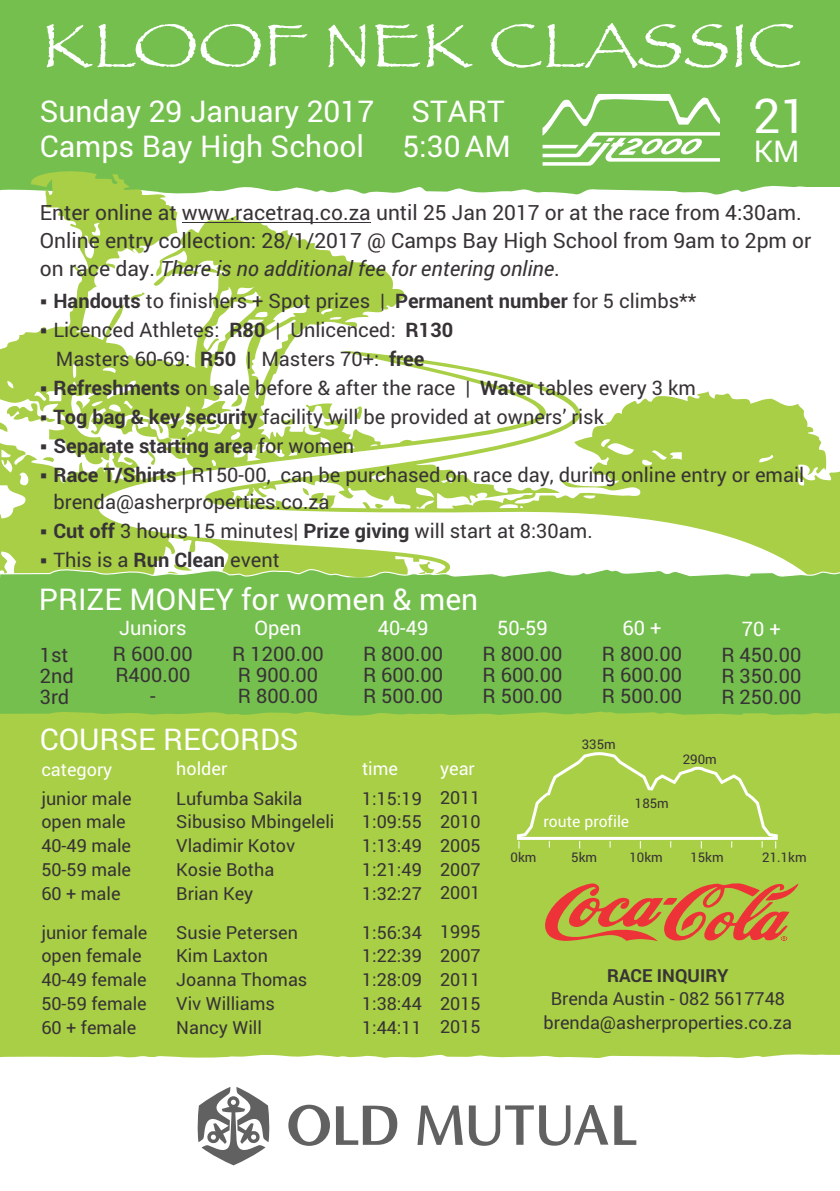
<style>
.page{position:relative;width:840px;height:1191px;background:#fff}
.page>*{position:absolute;margin:0;border:0;box-sizing:border-box;transform-origin:0 0}
.t1{font:48px "Roboto";color:#fff}
.t2{font:30px/35.6px "Roboto";color:#fff}
.t3{font:21px/27.6px "Roboto";color:#383336}
.t4{font:20px/21.2px "Roboto";color:#383336}
.t5{font:700 20px "Roboto";color:#383336}
.t6{font:20px "Roboto";color:#fff}
.t7{font:18px/23.8px "Roboto";color:#383336}
.t8{font:18px "Roboto";color:#fff}
.t9{font:700 18px "Roboto";color:#383336}
.t10{font:15.6px "Roboto";color:#fff}
.t11{font:13.2px "Roboto";color:#383336}
.s1{font-style:italic}
.s2{font-weight:700}
.s3{font-weight:400}
</style>
<div class="page">
<div style="left:0;top:0;width:839px;height:168px;background:#75bf4f"></div>
<svg style="left:0;top:168px;width:839px;height:399px"></svg>
<div style="left:0;top:567px;width:839px;height:143px;background:#75bf4f"></div>
<div style="left:0;top:710px;width:839px;height:349px;background:#a8cf45"></div>
<svg style="left:197px;top:1087px;width:439px;height:78px"></svg>
<svg style="left:46px;top:23px;width:753px;height:45px;background:#8dca6e"></svg>
<hr style="left:182px;top:222px;width:188px;height:1px;background:#383336">
<svg style="left:539px;top:882px;width:258px;height:61px;background:#c2933f"></svg>
<svg style="left:516px;top:752px;width:261px;height:96px;background:#aed253"></svg>
<svg style="left:542px;top:94px;width:177px;height:72px"></svg>
<svg style="left:0;top:568px;width:839px;height:9px"></svg>
<h1 class="t1" style="left:753px;top:83px;width:56px">21</h1>
<h2 class="t2" style="left:753px;top:132px;width:47px">KM</h2>
<h2 class="t2" style="left:40px;top:92px;width:336px">Sunday 29 January 2017<br>Camps Bay High School</h2>
<h2 class="t2" style="left:402px;top:92px;width:110px;text-align:center">START<br>5:30 AM</h2>
<p class="t3" style="left:40px;top:198px;width:772px">Enter online at www.racetraq.co.za until 25 Jan 2017 or at the race from 4:30am.<br>Online entry collection: 28/1/2017 @ Camps Bay High School from 9am to 2pm or on race day. <span class="s1">There is no additional fee for entering online</span>.</p>
<p class="t4" style="left:40px;top:290px;width:657px">▪<span class="s2">Handouts</span> to finishers + Spot prizes | <span class="s2">Permanent number</span> for 5 climbs**</p>
<p class="t4" style="left:56px;top:315px;width:399px;line-height:29px;text-indent:-16px">▪Licenced Athletes: <span class="s2">R80</span> | Unlicenced: <span class="s2">R130<br></span>Masters 60-69: <span class="s2">R50</span> | Masters 70+: <span class="s2">free</span></p>
<p class="t4" style="left:40px;top:377px;width:657px">▪<span class="s2">Refreshments</span> on sale before &amp; after the race | <span class="s2">Water</span> tables every 3 km</p>
<p class="t4" style="left:40px;top:406px;width:565px">▪<span class="s2">Tog bag &amp; key security</span> facility will be provided at owners’ risk</p>
<p class="t5" style="left:40px;top:432px;width:316px">▪Separate starting area <span class="s3">for women</span></p>
<p class="t4" style="left:53px;top:461px;width:751px;line-height:26.4px;text-indent:-13px">▪<span class="s2">Race T/Shirts</span> | R150-00, can be purchased on race day, during online entry or email brenda@asherproperties.co.za</p>
<p class="t4" style="left:40px;top:519px;width:554px">▪<span class="s2">Cut off</span> 3 hours 15 minutes| <span class="s2">Prize giving</span> will start at 8:30am.</p>
<p class="t4" style="left:40px;top:548px;width:241px">▪This is a <span class="s2">Run Clean</span> event</p>
<h2 class="t2" style="left:39px;top:580px;width:440px">PRIZE MONEY for women &amp; men</h2>
<p class="t4" style="left:40px;top:643px;width:35px">1st<br>2nd<br>3rd</p>
<p class="t6" style="left:119px;top:614px;width:69px">Juniors</p>
<p class="t4" style="left:113px;top:643px;width:81px;text-align:center">R 600.00<br>R400.00 -</p>
<p class="t6" style="left:254px;top:614px;width:48px">Open</p>
<p class="t4" style="left:232px;top:643px;width:93px">R 1200.00<br>R 900.00<br>R 800.00</p>
<h2 class="t2" style="left:40px;top:720px;width:260px">COURSE RECORDS</h2>
<p class="t6" style="left:377px;top:614px;width:52px">40-49</p>
<p class="t4" style="left:363px;top:643px;width:81px;text-align:justify">R 800.00<br>R 600.00<br>R 500.00</p>
<p class="t6" style="left:497px;top:614px;width:52px">50-59</p>
<p class="t4" style="left:482px;top:643px;width:81px;text-align:justify">R 800.00<br>R 600.00<br>R 500.00</p>
<p class="t6" style="left:622px;top:614px;width:40px">60 +</p>
<p class="t4" style="left:601px;top:643px;width:81px;text-align:justify">R 800.00<br>R 600.00<br>R 500.00</p>
<p class="t11" style="left:581px;top:735px;width:36px">335m</p>
<p class="t6" style="left:741px;top:615px;width:40px">70 +</p>
<p class="t4" style="left:721px;top:643px;width:81px;text-align:justify">R 450.00<br>R 350.00<br>R 250.00</p>
<p class="t8" style="left:41px;top:756px;width:72px">category</p>
<p class="t7" style="left:41px;top:785px;width:92px">junior male open male<br>40-49 male<br>50-59 male<br>60 + male</p>
<p class="t7" style="left:41px;top:919px;width:107px">junior female open female<br>40-49 female<br>50-59 female<br>60 + female</p>
<p class="t8" style="left:176px;top:756px;width:52px">holder</p>
<p class="t7" style="left:176px;top:785px;width:159px">Lufumba Sakila<br>Sibusiso Mbingeleli<br>Vladimir Kotov<br>Kosie Botha<br>Brian Key</p>
<p class="t7" style="left:176px;top:919px;width:132px">Susie Petersen<br>Kim Laxton<br>Joanna Thomas<br>Viv Williams<br>Nancy Will</p>
<p class="t8" style="left:362px;top:756px;width:38px">time</p>
<p class="t7" style="left:362px;top:785px;width:61px;text-align:justify">1:15:19<br>1:09:55<br>1:13:49<br>1:21:49<br>1:32:27</p>
<p class="t7" style="left:362px;top:919px;width:61px;text-align:justify">1:56:34<br>1:22:39<br>1:28:09<br>1:38:44<br>1:44:11</p>
<p class="t8" style="left:440px;top:756px;width:36px">year</p>
<p class="t7" style="left:440px;top:785px;width:42px;text-align:justify">2011<br>2010<br>2005<br>2007<br>2001</p>
<p class="t7" style="left:440px;top:919px;width:42px;text-align:justify">1995<br>2007<br>2011<br>2015<br>2015</p>
<p class="t11" style="left:634px;top:793px;width:36px">185m</p>
<p class="t10" style="left:543px;top:811px;width:87px">route profile</p>
<p class="t11" style="left:510px;top:848px;width:27px">0km</p>
<p class="t11" style="left:571px;top:848px;width:27px">5km</p>
<p class="t11" style="left:629px;top:848px;width:35px">10km</p>
<p class="t11" style="left:682px;top:750px;width:36px">290m</p>
<p class="t11" style="left:690px;top:848px;width:35px">15km</p>
<p class="t11" style="left:761px;top:848px;width:46px">21.1km</p>
<p class="t9" style="left:607px;top:962px;width:123px">RACE INQUIRY</p>
<p class="t7" style="left:543px;top:986px;width:250px;text-align:center">Brenda Austin - 082 5617748 brenda@asherproperties.co.za</p>
</div>
